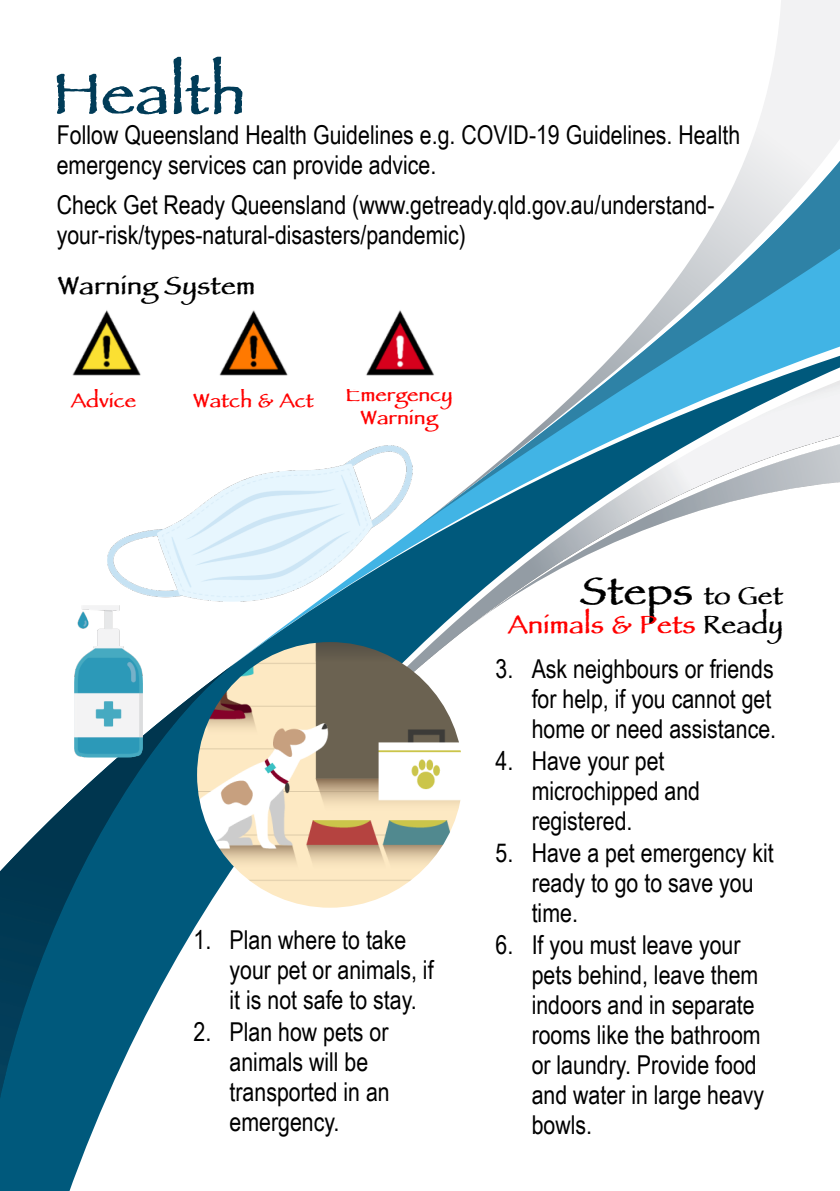
<style>
.page{position:relative;width:840px;height:1191px;background:#fff}
.page>*{position:absolute;margin:0;border:0;box-sizing:border-box;transform-origin:0 0}
.t1{font:700 60px "Papyrus LET";color:#013c58}
.t2{font:700 40px "Papyrus LET";color:#000}
.t3{font:26px/30px "Arial Narrow";color:#000}
.t4{font:700 26px "Papyrus LET";color:#f00}
.t5{font:700 26px "Papyrus LET";color:#000}
.t6{font:700 20px/23px "Papyrus LET";color:#f00;text-align:center}
.s1{font-size:26px}
.s2{color:#000}
</style>
<div class="page">
<svg style="left:0;top:601px;width:461px;height:590px"></svg>
<svg style="left:588px;top:0;width:251px;height:380px"></svg>
<img style="left:0;top:682px;width:209px;height:416px">
<img style="left:291px;top:380px;width:548px;height:375px">
<img style="left:459px;top:444px;width:380px;height:190px">
<img style="left:72px;top:310px;width:367px;height:78px">
<img style="left:197px;top:642px;width:265px;height:265px;border-radius:50%">
<img style="left:107px;top:445px;width:305px;height:156px">
<img style="left:74px;top:606px;width:69px;height:152px">
<h1 class="t1" style="left:53px;top:57px;width:194px">Health</h1>
<p class="t3" style="left:57px;top:122px;width:684px">Follow Queensland Health Guidelines e.g. COVID-19 Guidelines. Health emergency services can provide advice.</p>
<p class="t3" style="left:57px;top:192px;width:659px">Check Get Ready Queensland (www.getready.qld.gov.au/understand&shy;your-risk/types-natural-disasters/pandemic)</p>
<p class="t5" style="left:58px;top:270px;width:199px">Warning System</p>
<p class="t6" style="left:71px;top:388px;width:67px">Advice</p>
<p class="t6" style="left:193px;top:388px;width:122px">Watch &amp; Act</p>
<p class="t6" style="left:345px;top:383px;width:109px">Emergency<br>Warning</p>
<p class="t3" style="left:229px;top:927px;width:205px;text-indent:-36px">1. Plan where to take your pet or animals, if it is not safe to stay.</p>
<p class="t3" style="left:229px;top:1019px;width:162px;text-indent:-36px">2. Plan how pets or animals will be transported in an emergency.</p>
<h2 class="t2" style="left:579px;top:566px;width:205px">Steps <span class="s1">to Get</span></h2>
<p class="t4" style="left:507px;top:609px;width:277px">Animals &amp; Pets <span class="s2">Ready</span></p>
<p class="t3" style="left:531px;top:656px;width:246px;text-indent:-36px">3. Ask neighbours or friends for help, if you cannot get home or need assistance.</p>
<p class="t3" style="left:531px;top:748px;width:170px;text-indent:-36px">4. Have your pet microchipped and registered.</p>
<p class="t3" style="left:531px;top:840px;width:243px;text-indent:-36px">5. Have a pet emergency kit ready to go to save you time.</p>
<p class="t3" style="left:531px;top:932px;width:234px;text-indent:-36px">6. If you must leave your pets behind, leave them indoors and in separate rooms like the bathroom or laundry. Provide food and water in large heavy bowls.</p>
</div>
